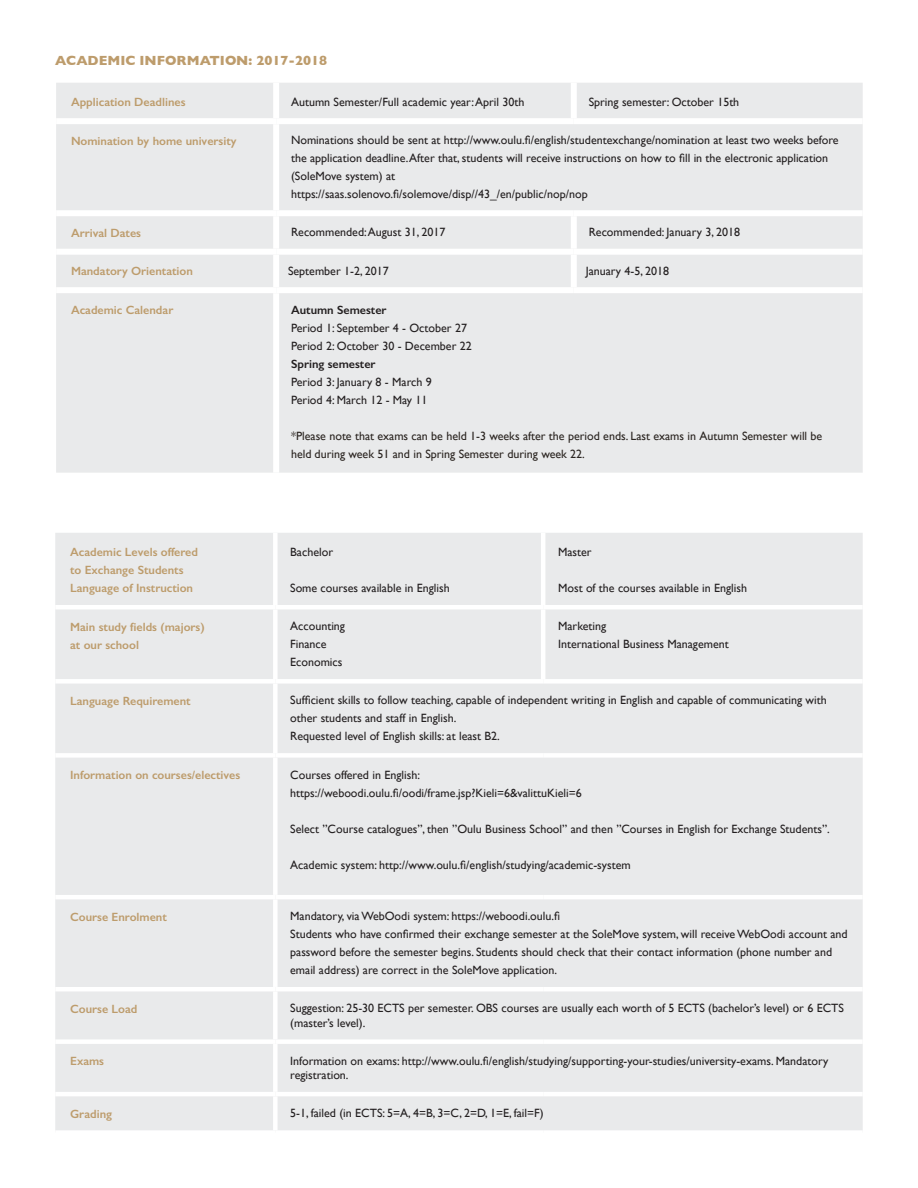
<style>
.page{position:relative;width:918px;height:1188px;background:#fff}
.page>*{position:absolute;margin:0;border:0;box-sizing:border-box;transform-origin:0 0}
.t1{font:700 13.5px "Gill Sans";color:#bd9c6c}
.t2{font:12px/18px "Gill Sans";color:#231f20}
.t3{font:600 12px/18px "Gill Sans";color:#bd9c6c}
.t4{font:12px/17.7px "Gill Sans";color:#2a2420}
.t5{font:600 12px "Gill Sans";color:#231f20}
</style>
<div class="page">
<div style="left:56px;top:83px;width:807px;height:390px;background:#e9eaeb"></div>
<div style="left:273px;top:83px;width:6px;height:35px;background:#fff"></div>
<div style="left:571px;top:83px;width:6px;height:35px;background:#fff"></div>
<div style="left:56px;top:118px;width:220px;height:6px;background:#fff"></div>
<div style="left:276px;top:118px;width:298px;height:6px;background:#fff"></div>
<div style="left:273px;top:124px;width:6px;height:86px;background:#fff"></div>
<div style="left:574px;top:118px;width:289px;height:6px;background:#fff"></div>
<div style="left:56px;top:210px;width:220px;height:6px;background:#fff"></div>
<div style="left:276px;top:210px;width:298px;height:6px;background:#fff"></div>
<div style="left:273px;top:216px;width:6px;height:33px;background:#fff"></div>
<div style="left:574px;top:210px;width:289px;height:6px;background:#fff"></div>
<div style="left:571px;top:216px;width:6px;height:33px;background:#fff"></div>
<div style="left:56px;top:249px;width:220px;height:6px;background:#fff"></div>
<div style="left:276px;top:249px;width:298px;height:6px;background:#fff"></div>
<div style="left:273px;top:255px;width:6px;height:32px;background:#fff"></div>
<div style="left:574px;top:249px;width:289px;height:6px;background:#fff"></div>
<div style="left:571px;top:255px;width:6px;height:32px;background:#fff"></div>
<div style="left:56px;top:287px;width:220px;height:6px;background:#fff"></div>
<div style="left:276px;top:287px;width:298px;height:6px;background:#fff"></div>
<div style="left:273px;top:293px;width:6px;height:180px;background:#fff"></div>
<div style="left:574px;top:287px;width:289px;height:6px;background:#fff"></div>
<div style="left:55px;top:533px;width:808px;height:597px;background:#e9eaeb"></div>
<div style="left:273px;top:533px;width:5px;height:72px;background:#fff"></div>
<hr style="left:541px;top:533px;width:4px;height:72px;background:#fff">
<hr style="left:55px;top:605px;width:220px;height:4px;background:#fff">
<hr style="left:275px;top:605px;width:268px;height:4px;background:#fff">
<div style="left:273px;top:609px;width:5px;height:70px;background:#fff"></div>
<hr style="left:543px;top:605px;width:320px;height:4px;background:#fff">
<hr style="left:541px;top:609px;width:4px;height:70px;background:#fff">
<div style="left:55px;top:679px;width:220px;height:5px;background:#fff"></div>
<div style="left:275px;top:679px;width:268px;height:5px;background:#fff"></div>
<div style="left:273px;top:684px;width:5px;height:69px;background:#fff"></div>
<div style="left:543px;top:679px;width:320px;height:5px;background:#fff"></div>
<div style="left:55px;top:753px;width:220px;height:5px;background:#fff"></div>
<div style="left:275px;top:753px;width:268px;height:5px;background:#fff"></div>
<div style="left:273px;top:758px;width:5px;height:137px;background:#fff"></div>
<div style="left:543px;top:753px;width:320px;height:5px;background:#fff"></div>
<hr style="left:55px;top:895px;width:220px;height:4px;background:#fff">
<hr style="left:275px;top:895px;width:268px;height:4px;background:#fff">
<div style="left:273px;top:899px;width:5px;height:88px;background:#fff"></div>
<hr style="left:543px;top:895px;width:320px;height:4px;background:#fff">
<hr style="left:55px;top:987px;width:220px;height:4px;background:#fff">
<hr style="left:275px;top:987px;width:268px;height:4px;background:#fff">
<div style="left:273px;top:991px;width:5px;height:48px;background:#fff"></div>
<hr style="left:543px;top:987px;width:320px;height:4px;background:#fff">
<div style="left:55px;top:1039px;width:220px;height:5px;background:#fff"></div>
<div style="left:275px;top:1039px;width:268px;height:5px;background:#fff"></div>
<div style="left:273px;top:1044px;width:5px;height:48px;background:#fff"></div>
<div style="left:543px;top:1039px;width:320px;height:5px;background:#fff"></div>
<hr style="left:55px;top:1092px;width:220px;height:4px;background:#fff">
<hr style="left:275px;top:1092px;width:268px;height:4px;background:#fff">
<div style="left:273px;top:1096px;width:5px;height:34px;background:#fff"></div>
<hr style="left:543px;top:1092px;width:320px;height:4px;background:#fff">
<p class="t1" style="left:55px;top:49px;width:273px">ACADEMIC INFORMATION: 2017-2018</p>
<p class="t3" style="left:71px;top:93px;width:116px">Application Deadlines</p>
<p class="t2" style="left:291px;top:93px;width:235px">Autumn Semester/Full academic year: April 30th</p>
<p class="t2" style="left:589px;top:93px;width:152px">Spring semester: October 15th</p>
<p class="t3" style="left:71px;top:132px;width:167px">Nomination by home university</p>
<p class="t2" style="left:291px;top:131px;width:549px">Nominations should be sent at http://www.oulu.fi/english/studentexchange/nomination at least two weeks before the application deadline. After that, students will receive instructions on how to fill in the electronic application (SoleMove system) at<br>https://saas.solenovo.fi/solemove/disp//43_/en/public/nop/nop</p>
<p class="t3" style="left:71px;top:224px;width:72px">Arrival Dates</p>
<p class="t2" style="left:291px;top:223px;width:156px">Recommended: August 31, 2017</p>
<p class="t2" style="left:589px;top:223px;width:153px">Recommended: January 3, 2018</p>
<p class="t3" style="left:71px;top:262px;width:123px">Mandatory Orientation</p>
<p class="t2" style="left:288px;top:262px;width:102px">September 1-2, 2017</p>
<p class="t2" style="left:586px;top:262px;width:85px">January 4-5, 2018</p>
<p class="t3" style="left:71px;top:301px;width:104px">Academic Calendar</p>
<p class="t5" style="left:291px;top:302px;width:97px">Autumn Semester</p>
<p class="t2" style="left:291px;top:319px;width:182px">Period 1: September 4 - October 27<br>Period 2: October 30 - December 22</p>
<p class="t5" style="left:291px;top:356px;width:86px">Spring semester</p>
<p class="t2" style="left:291px;top:373px;width:142px">Period 3: January 8 - March 9<br>Period 4: March 12 - May 11</p>
<p class="t4" style="left:291px;top:427px;width:533px">*Please note that exams can be held 1-3 weeks after the period ends. Last exams in Autumn Semester will be held during week 51 and in Spring Semester during week 22.</p>
<p class="t3" style="left:70px;top:543px;width:129px">Academic Levels offered to Exchange Students<br>Language of Instruction</p>
<p class="t2" style="left:290px;top:543px;width:44px">Bachelor</p>
<p class="t2" style="left:290px;top:579px;width:161px">Some courses available in English</p>
<p class="t2" style="left:558px;top:543px;width:35px">Master</p>
<p class="t2" style="left:558px;top:579px;width:191px">Most of the courses available in English</p>
<p class="t3" style="left:70px;top:618px;width:136px">Main study fields (majors) at our school</p>
<p class="t2" style="left:290px;top:617px;width:56px">Accounting<br>Finance<br>Economics</p>
<p class="t2" style="left:558px;top:617px;width:172px">Marketing<br>International Business Management</p>
<p class="t3" style="left:70px;top:692px;width:122px">Language Requirement</p>
<p class="t2" style="left:290px;top:691px;width:538px">Sufficient skills to follow teaching, capable of independent writing in English and capable of communicating with other students and staff in English.<br>Requested level of English skills: at least B2.</p>
<p class="t3" style="left:70px;top:766px;width:172px">Information on courses/electives</p>
<p class="t2" style="left:290px;top:765px;width:293px">Courses offered in English: https://weboodi.oulu.fi/oodi/frame.jsp?Kieli=6&amp;valittuKieli=6</p>
<p class="t2" style="left:290px;top:819px;width:541px">Select ”Course catalogues”, then ”Oulu Business School” and then ”Courses in English for Exchange Students”.</p>
<p class="t2" style="left:290px;top:855px;width:342px">Academic system: http://www.oulu.fi/english/studying/academic-system</p>
<p class="t3" style="left:70px;top:908px;width:98px">Course Enrolment</p>
<p class="t2" style="left:290px;top:907px;width:559px">Mandatory, via WebOodi system: https://weboodi.oulu.fi<br>Students who have confirmed their exchange semester at the SoleMove system, will receive WebOodi account and password before the semester begins. Students should check that their contact information (phone number and email address) are correct in the SoleMove application.</p>
<p class="t3" style="left:70px;top:1000px;width:69px">Course Load</p>
<p class="t2" style="left:290px;top:1001px;width:555px;line-height:14.4px">Suggestion: 25-30 ECTS per semester. OBS courses are usually each worth of 5 ECTS (bachelor’s level) or 6 ECTS (master’s level).</p>
<p class="t3" style="left:70px;top:1052px;width:35px">Exams</p>
<p class="t2" style="left:290px;top:1053px;width:540px;line-height:14.4px">Information on exams: http://www.oulu.fi/english/studying/supporting-your-studies/university-exams. Mandatory registration.</p>
<p class="t3" style="left:70px;top:1105px;width:43px">Grading</p>
<p class="t2" style="left:290px;top:1104px;width:255px">5-1, failed (in ECTS: 5=A, 4=B, 3=C, 2=D, 1=E, fail=F)</p>
</div>
